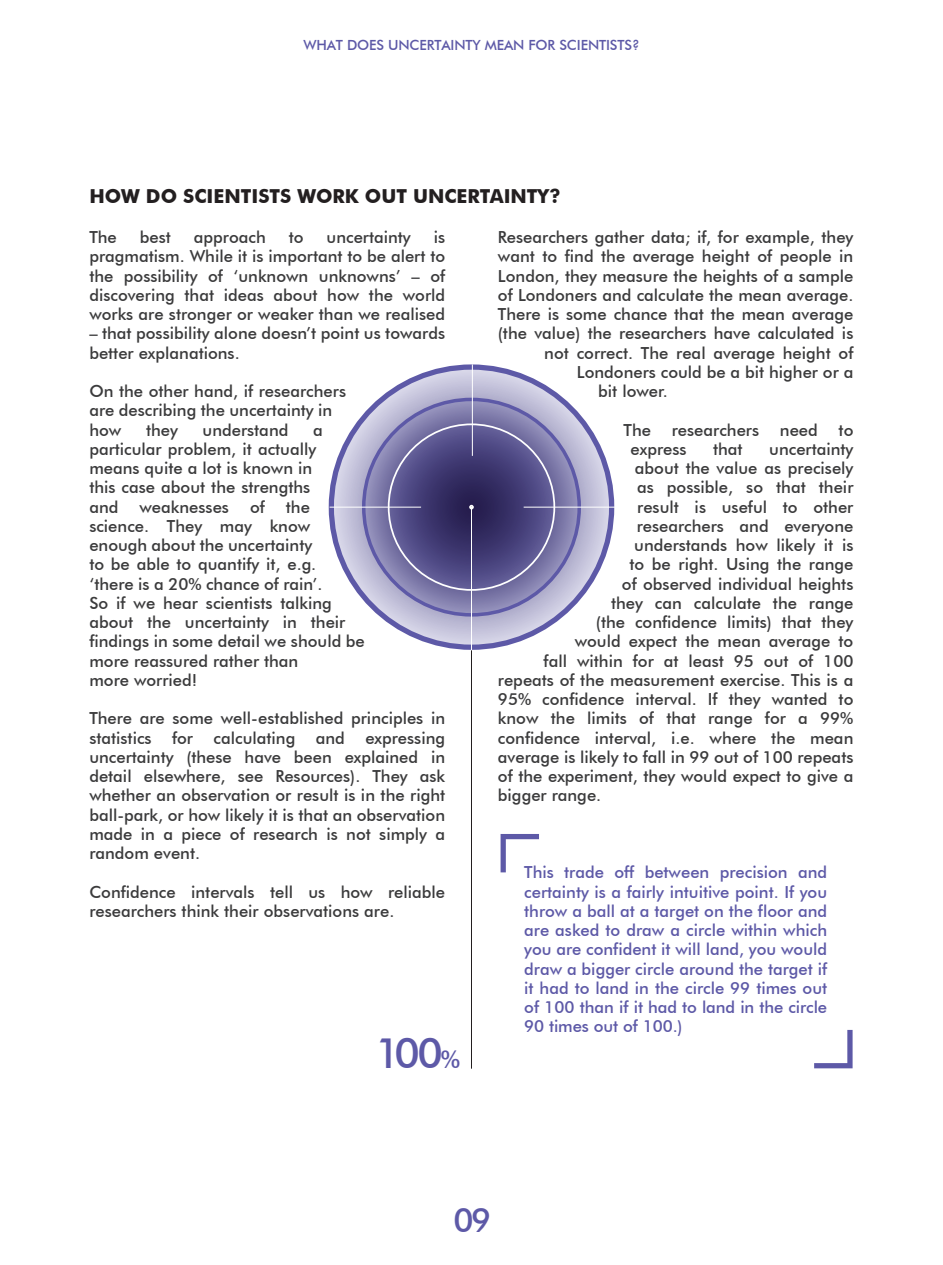
<style>
.page{position:relative;width:943px;height:1265px;background:#fff}
.page>*{position:absolute;margin:0;border:0;box-sizing:border-box;transform-origin:0 0}
.t1{font:500 42px "Futura BT";color:#5d59a7}
.t2{font:500 33.25px "Futura BT";color:#5d59a7}
.t3{font:700 19.25px "Futura BT";color:#231f20}
.t4{font:500 16.62px/19.2px "Futura BT";color:#3b3b3c}
.t5{font:500 16.62px/19.2px "Futura BT";letter-spacing:-.005em;color:#5d59a7;text-align:justify}
.t6{font:500 14px "Futura BT";letter-spacing:-.01em;color:#5d59a7}
.s1{font-size:24.5px}
</style>
<div class="page">
<svg style="left:331px;top:367px;width:280px;height:280px;background:#b6b5d4"></svg>
<svg style="left:364px;top:399px;width:215px;height:216px;background:#817dad"></svg>
<svg style="left:388px;top:424px;width:166px;height:166px;background:#4c477e"></svg>
<svg style="left:469px;top:505px;width:5px;height:4px"></svg>
<hr style="left:471px;top:507px;width:1px;height:561px;background:#231f20">
<hr style="left:471px;top:507px;width:1px;height:143px;background:#fff">
<svg style="left:500px;top:834px;width:39px;height:38px"></svg>
<svg style="left:814px;top:1030px;width:38px;height:38px"></svg>
<hr style="left:329px;top:507px;width:92px;height:1px;background:#fff">
<hr style="left:523px;top:507px;width:92px;height:1px;background:#fff">
<hr style="left:472px;top:364px;width:1px;height:92px;background:#fff">
<p class="t6" style="left:303px;top:36px;width:338px">WHAT DOES UNCERTAINTY MEAN FOR SCIENTISTS?</p>
<p class="t3" style="left:89px;top:185px;width:473px">HOW DO SCIENTISTS WORK OUT UNCERTAINTY?</p>
<p class="t4" style="left:89px;top:227px;width:29px">The</p>
<p class="t4" style="left:140px;top:227px;width:33px">best</p>
<p class="t4" style="left:194px;top:227px;width:73px">approach</p>
<p class="t4" style="left:289px;top:227px;width:16px">to</p>
<p class="t4" style="left:326px;top:227px;width:86px">uncertainty</p>
<p class="t4" style="left:89px;top:227px;width:357px;text-align:justify;text-indent:344px">is pragmatism. While it is important to be alert to the possibility of ‘unknown unknowns’ – of discovering that ideas about how the world works are stronger or weaker than we realised</p>
<p class="t4" style="left:89px;top:324px;width:357px">– that possibility alone doesn’t point us towards better explanations.</p>
<p class="t4" style="left:89px;top:381px;width:258px">On the other hand, if researchers are describing the uncertainty in how</p>
<p class="t4" style="left:146px;top:420px;width:33px">they</p>
<p class="t4" style="left:202px;top:420px;width:87px">understand</p>
<p class="t4" style="left:89px;top:420px;width:235px;text-indent:224px">a particular problem, it actually means quite a lot is known in this case about the strengths and</p>
<p class="t4" style="left:139px;top:497px;width:91px">weaknesses</p>
<p class="t4" style="left:250px;top:497px;width:16px">of</p>
<p class="t4" style="left:89px;top:497px;width:277px;text-indent:196px">the science. They may know enough about the uncertainty<br>to be able to quantify it, e.g.<br>‘there is a 20% chance of rain’.<br>So if we hear scientists talking about the uncertainty in their findings in some detail we should be more reassured rather than<br>more worried!</p>
<p class="t4" style="left:89px;top:709px;width:357px;text-align:justify">There are some well-established principles in statistics for calculating and expressing uncertainty (these have been explained in detail elsewhere, see Resources). They ask whether an observation or result is in the right ball-park, or how likely it is that an observation made in a piece of research is not simply a random event.</p>
<p class="t4" style="left:89px;top:882px;width:357px">Confidence intervals tell us how reliable researchers think their observations are.</p>
<h1 class="t1" style="left:375px;top:1028px;width:87px">100<span class="s1">%</span></h1>
<p class="t4" style="left:498px;top:227px;width:357px">Researchers gather data; if, for example, they</p>
<p class="t4" style="left:498px;top:247px;width:357px">want to find the average height of people in</p>
<p class="t4" style="left:498px;top:266px;width:357px">London, they measure the heights of a sample</p>
<p class="t4" style="left:498px;top:285px;width:357px">of Londoners and calculate the mean average.</p>
<p class="t4" style="left:498px;top:304px;width:357px">There is some chance that the mean average</p>
<p class="t4" style="left:498px;top:324px;width:357px">(the value) the researchers have calculated is</p>
<p class="t4" style="left:544px;top:343px;width:311px">not correct. The real average height of</p>
<p class="t4" style="left:577px;top:362px;width:278px">Londoners could be a bit higher or a</p>
<p class="t4" style="left:598px;top:381px;width:71px">bit lower.</p>
<p class="t4" style="left:630px;top:420px;width:224px;text-indent:-7px">The researchers need to express</p>
<p class="t4" style="left:713px;top:439px;width:31px">that</p>
<p class="t4" style="left:769px;top:439px;width:86px">uncertainty</p>
<p class="t4" style="left:635px;top:458px;width:220px">about the value as precisely</p>
<p class="t4" style="left:637px;top:478px;width:218px">as possible, so that their</p>
<p class="t4" style="left:637px;top:497px;width:218px">result is useful to other</p>
<p class="t4" style="left:636px;top:516px;width:218px">researchers and everyone</p>
<p class="t4" style="left:634px;top:535px;width:221px">understands how likely it is</p>
<p class="t4" style="left:629px;top:555px;width:225px">to be right. Using the range</p>
<p class="t4" style="left:622px;top:574px;width:233px">of observed individual heights</p>
<p class="t4" style="left:611px;top:593px;width:244px">they can calculate the range</p>
<p class="t4" style="left:596px;top:612px;width:259px">(the confidence limits) that they</p>
<p class="t4" style="left:574px;top:632px;width:280px">would expect the mean average to</p>
<p class="t4" style="left:543px;top:651px;width:311px">fall within for at least 95 out of 100</p>
<p class="t4" style="left:498px;top:670px;width:357px">repeats of the measurement exercise. This is a</p>
<p class="t4" style="left:498px;top:689px;width:357px">95% confidence interval. If they wanted to</p>
<p class="t4" style="left:498px;top:709px;width:357px">know the limits of that range for a 99%</p>
<p class="t4" style="left:498px;top:728px;width:357px">confidence interval, i.e. where the mean</p>
<p class="t4" style="left:498px;top:747px;width:357px">average is likely to fall in 99 out of 100 repeats</p>
<p class="t4" style="left:498px;top:766px;width:357px">of the experiment, they would expect to give a</p>
<p class="t4" style="left:498px;top:786px;width:105px">bigger range.</p>
<p class="t5" style="left:524px;top:863px;width:304px">This trade off between precision and certainty is a fairly intuitive point. If you throw a ball at a target on the floor and are asked to draw a circle within which you are confident it will land, you would draw a bigger circle around the target if it had to land in the circle 99 times out of 100 than if it had to land in the circle 90 times out of 100.)</p>
<h2 class="t2" style="left:453px;top:1200px;width:39px">09</h2>
</div>
